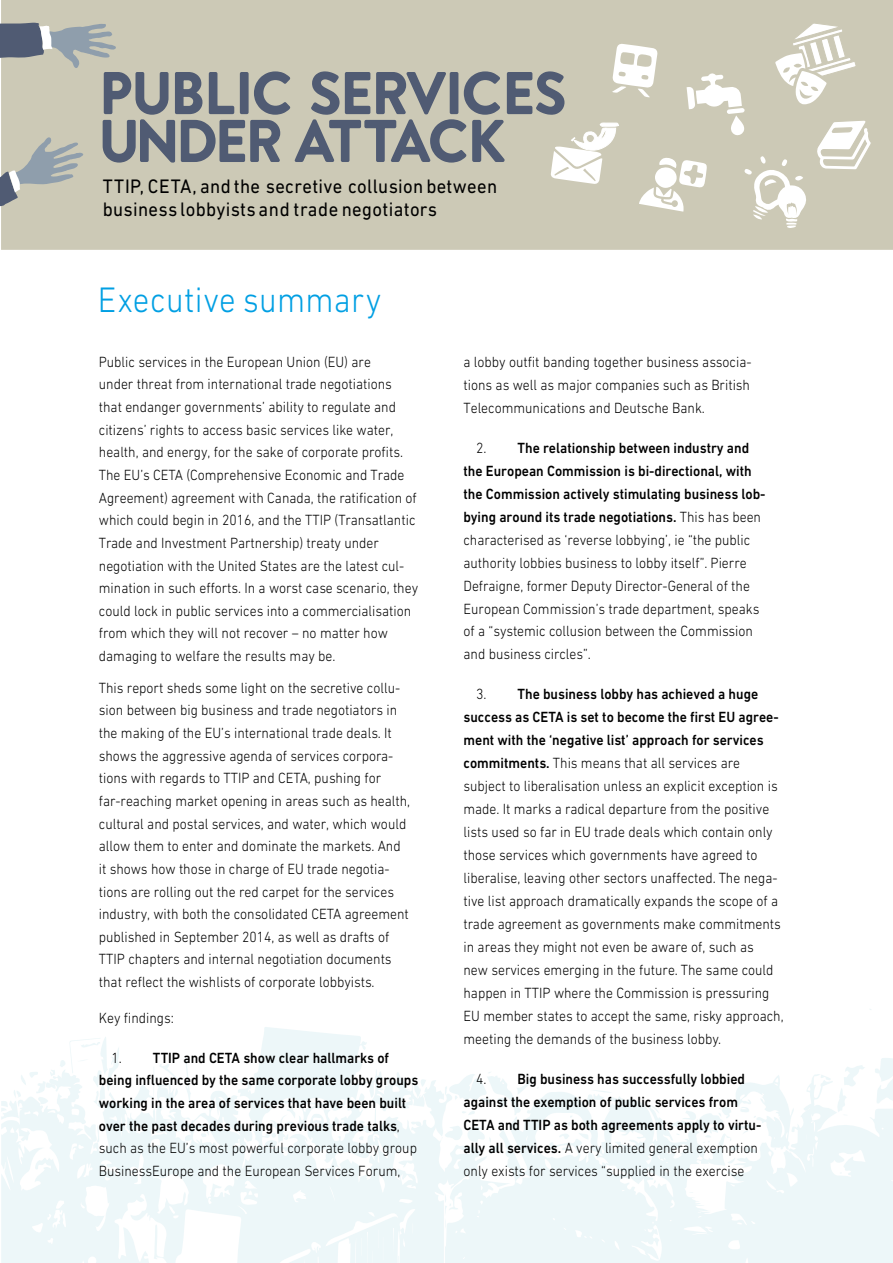
<style>
.page{position:relative;width:893px;height:1263px;background:#fff}
.page>*{position:absolute;margin:0;border:0;box-sizing:border-box;transform-origin:0 0}
.t1{font:57.45px/47.8px "Enso";color:#505b73}
.Standaard{font:300 36px "DIN Next W1 G";letter-spacing:.01em;color:#009fe3;scale:.92 1}
.Standaard-2{font:19.8px/23.2px "DIN Next W1 G";letter-spacing:.02em;color:#000;scale:.94 1}
.txt{font:300 15px/22.6px "DIN Next W1 G";color:#000;scale:.92 1}
.txt-2{font:500 15px/22.6px "DIN Next W1 G";color:#000;scale:.92 1}
.s1{font-weight:300}
.s2{font-weight:500}
</style>
<div class="page">
<div style="left:1px;top:0;width:892px;height:250px;background:#ccc9b6"></div>
<svg style="left:1px;top:1027px;width:444px;height:236px;fill:#edf7f9"></svg>
<svg style="left:414px;top:1078px;width:12px;height:20px"></svg>
<svg style="left:126px;top:1056px;width:65px;height:54px"></svg>
<svg style="left:386px;top:1077px;width:5px;height:8px"></svg>
<svg style="left:1px;top:1036px;width:118px;height:106px"></svg>
<svg style="left:268px;top:1104px;width:55px;height:39px"></svg>
<svg style="left:358px;top:1093px;width:7px;height:9px"></svg>
<svg style="left:201px;top:1133px;width:6px;height:4px"></svg>
<svg style="left:359px;top:1136px;width:6px;height:4px"></svg>
<svg style="left:445px;top:1092px;width:448px;height:171px;fill:#edf7f9"></svg>
<svg style="left:874px;top:1058px;width:19px;height:46px"></svg>
<svg style="left:586px;top:1090px;width:73px;height:33px"></svg>
<svg style="left:445px;top:1121px;width:67px;height:33px"></svg>
<svg style="left:445px;top:1072px;width:93px;height:43px"></svg>
<svg style="left:667px;top:1110px;width:29px;height:25px"></svg>
<svg style="left:703px;top:1065px;width:162px;height:99px"></svg>
<svg style="left:445px;top:1194px;width:7px;height:35px"></svg>
<svg style="left:559px;top:1133px;width:10px;height:6px"></svg>
<svg style="left:562px;top:1147px;width:9px;height:3px"></svg>
<svg style="left:544px;top:1124px;width:9px;height:5px"></svg>
<svg style="left:564px;top:1115px;width:13px;height:12px"></svg>
<svg style="left:653px;top:1179px;width:3px;height:5px"></svg>
<svg style="left:0;top:22px;width:873px;height:210px;background:#c8c6b7"></svg>
<p class="t1" style="left:99px;top:69px;width:466px">PUBLIC SERVICES<br>UNDER ATTACK</p>
<p class="Standaard-2" style="left:103px;top:174px;width:421px">TTIP, CETA, and the secretive collusion between business lobbyists and trade negotiators</p>
<p class="Standaard" style="left:98px;top:279px;width:310px">Executive summary</p>
<p class="txt" style="left:99px;top:350px;width:348px">Public services in the European Union (EU) are<br>under threat from international trade negotiations that endanger governments’ ability to regulate and citizens’ rights to access basic services like water, health, and energy, for the sake of corporate profits.<br>The EU’s CETA (Comprehensive Economic and Trade Agreement) agreement with Canada, the ratification of which could begin in 2016, and the TTIP (Transatlantic Trade and Investment Partnership) treaty under negotiation with the United States are the latest cul&shy;mination in such efforts. In a worst case scenario, they could lock in public services into a commercialisation from which they will not recover – no matter how damaging to welfare the results may be.</p>
<p class="txt" style="left:99px;top:676px;width:340px">This report sheds some light on the secretive collu&shy;sion between big business and trade negotiators in the making of the EU’s international trade deals. It shows the aggressive agenda of services corpora&shy;tions with regards to TTIP and CETA, pushing for far-reaching market opening in areas such as health, cultural and postal services, and water, which would allow them to enter and dominate the markets. And it shows how those in charge of EU trade negotia&shy;tions are rolling out the red carpet for the services industry, with both the consolidated CETA agreement published in September 2014, as well as drafts of TTIP chapters and internal negotiation documents that reflect the wishlists of corporate lobbyists.</p>
<p class="txt" style="left:99px;top:1006px;width:83px">Key findings:</p>
<p class="txt-2" style="left:99px;top:1046px;width:349px;text-indent:13px"><span class="s1">1.</span> TTIP and CETA show clear hallmarks of being influenced by the same corporate lobby groups working in the area of services that have been built over the past decades during previous trade talks<span class="s1">, such as the EU’s most powerful corporate lobby group BusinessEurope and the European Services Forum,</span></p>
<p class="txt" style="left:463px;top:350px;width:315px;text-align:justify">a lobby outfit banding together business associa&shy;tions as well as major companies such as British Telecommunications and Deutsche Bank.</p>
<p class="txt" style="left:463px;top:436px;width:330px;text-indent:13px">2. <span class="s2">The relationship between industry and the European Commission is bi-directional, with the Commission actively stimulating business lob&shy;bying around its trade negotiations.</span> This has been characterised as ‘reverse lobbying’, ie “the public authority lobbies business to lobby itself”. Pierre Defraigne, former Deputy Director-General of the European Commission’s trade department, speaks of a “systemic collusion between the Commission and business circles”.</p>
<p class="txt" style="left:463px;top:683px;width:349px;text-indent:13px">3. <span class="s2">The business lobby has achieved a huge success as CETA is set to become the first EU agree&shy;ment with the ‘negative list’ approach for services commitments.</span> This means that all services are subject to liberalisation unless an explicit exception is made. It marks a radical departure from the positive lists used so far in EU trade deals which contain only those services which governments have agreed to liberalise, leaving other sectors unaffected. The nega&shy;tive list approach dramatically expands the scope of a trade agreement as governments make commitments in areas they might not even be aware of, such as<br>new services emerging in the future. The same could happen in TTIP where the Commission is pressuring EU member states to accept the same, risky approach, meeting the demands of the business lobby.</p>
<p class="txt-2" style="left:463px;top:1067px;width:325px;text-indent:13px"><span class="s1">4.</span> Big business has successfully lobbied against the exemption of public services from CETA and TTIP as both agreements apply to virtu&shy;ally all services. <span class="s1">A very limited general exemption only exists for services “supplied in the exercise</span></p>
</div>
